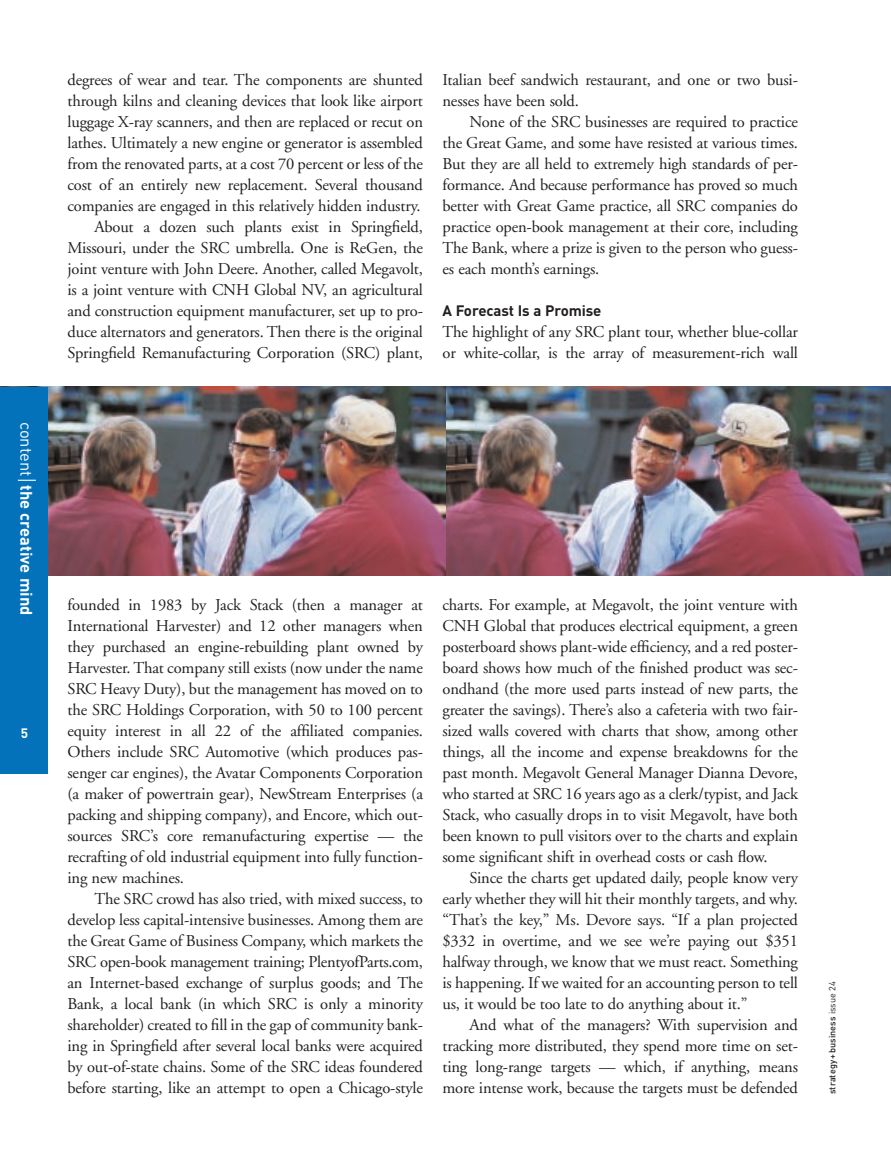
<style>
.page{position:relative;width:891px;height:1161px;background:#fff}
.page>*{position:absolute;margin:0;border:0;box-sizing:border-box;transform-origin:0 0}
.t1{font:16.5px/21px "Adobe Garamond";letter-spacing:-.01em;color:#231f20;text-align:justify}
.t2{font:700 16.5px "DIN";color:#fff}
.t3{font:700 15px "DIN";letter-spacing:-.005em;color:#231f20}
.t4{font:700 13.5px "DIN";color:#fff}
.t5{font:500 9px "DIN";letter-spacing:.01em;color:#231f20}
.s1{font-weight:400}
</style>
<div class="page">
<img style="left:446px;top:387px;width:445px;height:189px">
<img style="left:48px;top:387px;width:398px;height:189px">
<div style="left:0;top:387px;width:48px;height:387px;background:#0372bb"></div>
<svg style="left:18px;top:480px;width:18px;height:1px"></svg>
<p class="t2" style="left:32px;top:422px;width:195px;rotate:90deg"><span class="s1">content</span> the creative mind</p>
<p class="t4" style="left:21px;top:729px;width:9px">5</p>
<p class="t1" style="left:68px;top:71px;width:357px;text-align:right">degrees of wear and tear. The components are shunted through kilns and cleaning devices that look like airport luggage X-ray scanners, and then are replaced or recut on lathes. Ultimately a new engine or generator is assembled from the renovated parts, at a cost 70 percent or less of the cost of an entirely new replacement. Several thousand companies are engaged in this relatively hidden industry.<br>About a dozen such plants exist in Springfield, Missouri, under the SRC umbrella. One is ReGen, the joint venture with John Deere. Another, called Megavolt, is a joint venture with CNH Global NV, an agricultural and construction equipment manufacturer, set up to pro&shy;duce alternators and generators. Then there is the original Springfield Remanufacturing Corporation (SRC) plant,</p>
<p class="t1" style="left:443px;top:71px;width:357px">Italian beef sandwich restaurant, and one or two busi&shy;nesses have been sold.</p>
<p class="t1" style="left:443px;top:113px;width:357px;text-indent:27px">None of the SRC businesses are required to practice the Great Game, and some have resisted at various times.<br>But they are all held to extremely high standards of per&shy;formance. And because performance has proved so much better with Great Game practice, all SRC companies do practice open-book management at their core, including The Bank, where a prize is given to the person who guess&shy;es each month’s earnings.</p>
<p class="t3" style="left:442px;top:306px;width:160px">A Forecast Is a Promise</p>
<p class="t1" style="left:442px;top:323px;width:357px">The highlight of any SRC plant tour, whether blue-collar or white-collar, is the array of measurement-rich wall</p>
<p class="t1" style="left:68px;top:596px;width:357px">founded in 1983 by Jack Stack (then a manager at International Harvester) and 12 other managers when they purchased an engine-rebuilding plant owned by Harvester. That company still exists (now under the name SRC Heavy Duty), but the management has moved on to the SRC Holdings Corporation, with 50 to 100 percent equity interest in all 22 of the affiliated companies.<br>Others include SRC Automotive (which produces pas&shy;senger car engines), the Avatar Components Corporation (a maker of powertrain gear), NewStream Enterprises (a packing and shipping company), and Encore, which out&shy;sources SRC’s core remanufacturing expertise — the recrafting of old industrial equipment into fully function&shy;ing new machines.</p>
<p class="t1" style="left:68px;top:890px;width:357px;text-indent:27px">The SRC crowd has also tried, with mixed success, to develop less capital-intensive businesses. Among them are the Great Game of Business Company, which markets the SRC open-book management training; PlentyofParts.com, an Internet-based exchange of surplus goods; and The Bank, a local bank (in which SRC is only a minority shareholder) created to fill in the gap of community bank&shy;ing in Springfield after several local banks were acquired by out-of-state chains. Some of the SRC ideas foundered before starting, like an attempt to open a Chicago-style</p>
<p class="t1" style="left:442px;top:596px;width:357px">charts. For example, at Megavolt, the joint venture with CNH Global that produces electrical equipment, a green posterboard shows plant-wide efficiency, and a red poster&shy;board shows how much of the finished product was sec&shy;ondhand (the more used parts instead of new parts, the greater the savings). There’s also a cafeteria with two fair&shy;sized walls covered with charts that show, among other things, all the income and expense breakdowns for the past month. Megavolt General Manager Dianna Devore, who started at SRC 16 years ago as a clerk/typist, and Jack Stack, who casually drops in to visit Megavolt, have both been known to pull visitors over to the charts and explain some significant shift in overhead costs or cash flow.</p>
<p class="t1" style="left:442px;top:869px;width:357px;text-indent:27px">Since the charts get updated daily, people know very early whether they will hit their monthly targets, and why. “That’s the key,” Ms. Devore says. “If a plan projected $332 in overtime, and we see we’re paying out $351 halfway through, we know that we must react. Something is happening. If we waited for an accounting person to tell us, it would be too late to do anything about it.”</p>
<p class="t1" style="left:442px;top:1016px;width:357px;text-indent:27px">And what of the managers? With supervision and tracking more distributed, they spend more time on set&shy;ting long-range targets — which, if anything, means more intense work, because the targets must be defended</p>
<p class="t5" style="left:829px;top:1094px;width:114px;rotate:-90deg">strategy + business <span class="s1">issue 24</span></p>
</div>
